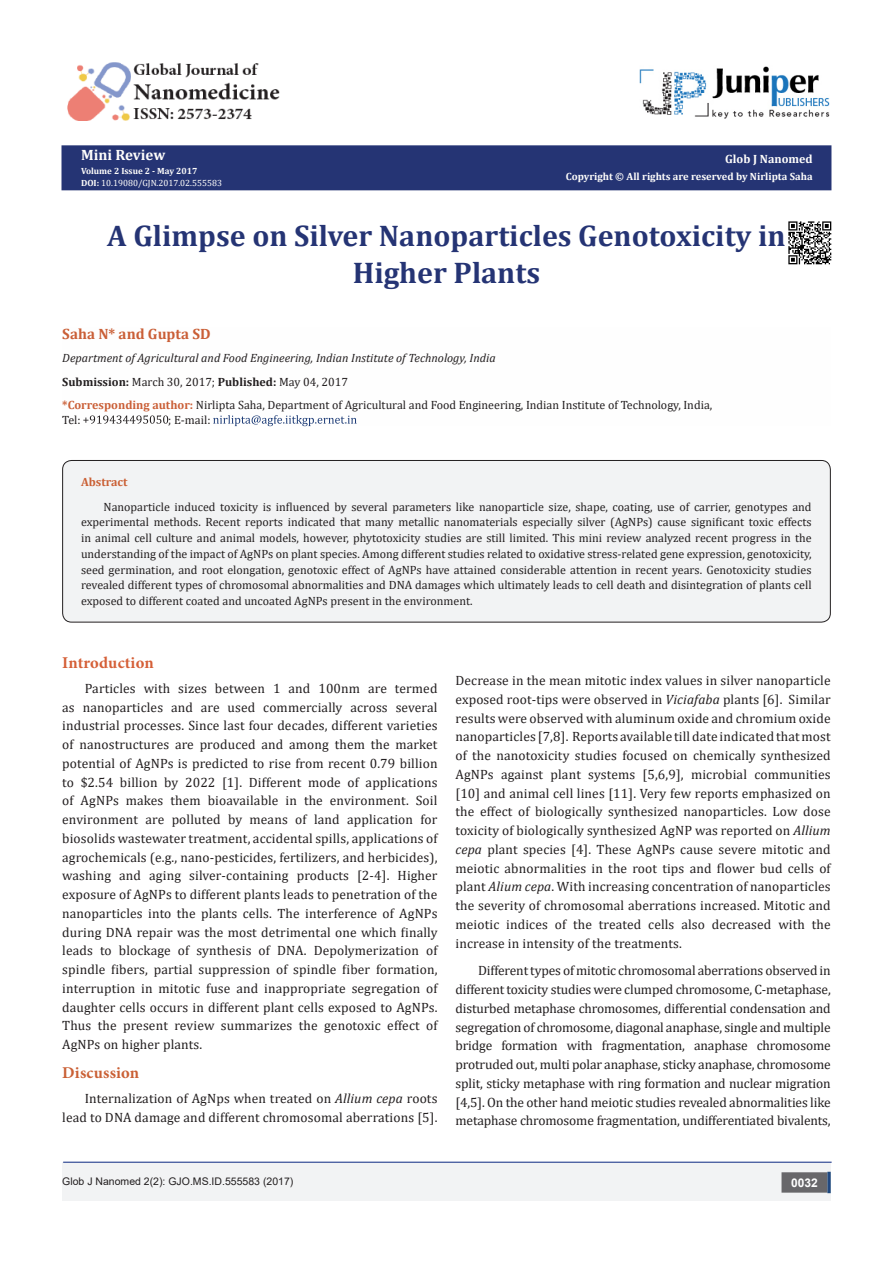
<style>
.page{position:relative;width:893px;height:1263px;background:#fff}
.page>*{position:absolute;margin:0;border:0;box-sizing:border-box;transform-origin:0 0}
.t1{font:700 30px/37.5px "Cambria";color:#253474;text-align:center}
.t2{font:700 16.5px "Minion Pro";letter-spacing:.005em;color:#d55f37}
.t3{font:700 16.5px "Minion Pro";letter-spacing:.01em;color:#ca6035}
.t4{font:700 15px "Cambria";color:#ca5f37}
.t5{font:700 15px "Cambria";color:#fffefc}
.t6{font:13.5px/18.8px "Cambria";letter-spacing:.01em;color:#231f20;text-align:justify}
.t7{font:12px/15.8px "Cambria";color:#231f20}
.t8{font:italic 12px "Cambria";color:#231f20}
.t9{font:700 12px "Cambria";color:#fffefc}
.t10{font:700 12px "Cambria";color:#ca6035}
.t11{font:700 12px "Arial";color:#fff}
.t12{font:700 10.5px "Cambria";color:#fffefc}
.t13{font:10.5px "Arial";color:#231f20}
.t14{font:9px "Cambria";color:#fffefc}
.t15{font:700 9px "Cambria";color:#fffefc}
.s1{font-weight:700}
.s2{font-weight:700;color:#ca5f37}
.s3{font-style:italic}
</style>
<div class="page">
<div style="left:62px;top:146px;width:769px;height:44px;background:#253474"></div>
<div style="left:62px;top:145px;width:769px;height:45px;border:2px solid #253474"></div>
<svg style="left:83px;top:415px;width:85px;height:9px"></svg>
<svg style="left:213px;top:415px;width:144px;height:11px"></svg>
<div style="left:62px;top:1162px;width:769px;height:39px;background:#f2f3f4"></div>
<div style="left:782px;top:1173px;width:45px;height:19px;background:#68676a"></div>
<div style="left:781px;top:1172px;width:46px;height:20px;border:2px solid #68676a"></div>
<svg style="left:827px;top:1172px;width:4px;height:21px"></svg>
<img style="left:639px;top:66px;width:190px;height:53px">
<hr style="left:63px;top:1162px;width:769px;height:1px;background:#253f8e">
<div style="left:63px;top:460px;width:767px;height:162px;background:#f2f3f4;border-radius:9px"></div>
<div style="left:62px;top:460px;width:769px;height:162px;border:1px solid #231f20;border-radius:9px"></div>
<img style="left:788px;top:221px;width:44px;height:44px">
<img style="left:67px;top:62px;width:213px;height:59px">
<p class="t5" style="left:81px;top:144px;width:86px">Mini Review</p>
<p class="t15" style="left:81px;top:164px;width:118px">Volume 2 Issue 2 - May 2017</p>
<p class="t14" style="left:81px;top:178px;width:143px"><span class="s1">DOI:</span> 10.19080/GJN.2017.02.555583</p>
<p class="t9" style="left:725px;top:151px;width:89px">Glob J Nanomed</p>
<p class="t12" style="left:566px;top:169px;width:248px">Copyright © All rights are reserved by Nirlipta Saha</p>
<p class="t1" style="left:107px;top:216px;width:680px">A Glimpse on Silver Nanoparticles Genotoxicity in<br>Higher Plants</p>
<p class="t4" style="left:62px;top:323px;width:150px">Saha N* and Gupta SD</p>
<p class="t8" style="left:62px;top:350px;width:435px">Department of Agricultural and Food Engineering, Indian Institute of Technology, India</p>
<p class="t7" style="left:62px;top:374px;width:287px"><span class="s1">Submission:</span> March 30, 2017; <span class="s1">Published:</span> May 04, 2017</p>
<p class="t7" style="left:62px;top:398px;width:652px;line-height:14.4px"><span class="s2">*Corresponding author:</span> Nirlipta Saha, Department of Agricultural and Food Engineering, Indian Institute of Technology, India,<br>Tel:</p>
<p class="t7" style="left:168px;top:412px;width:44px">; E-mail:</p>
<p class="t10" style="left:81px;top:473px;width:48px">Abstract</p>
<p class="t7" style="left:81px;top:499px;width:732px;text-align:justify;text-indent:22px">Nanoparticle induced toxicity is influenced by several parameters like nanoparticle size, shape, coating, use of carrier, genotypes and experimental methods. Recent reports indicated that many metallic nanomaterials especially silver (AgNPs) cause significant toxic effects in animal cell culture and animal models, however, phytotoxicity studies are still limited. This mini review analyzed recent progress in the understanding of the impact of AgNPs on plant species. Among different studies related to oxidative stress-related gene expression, genotoxicity, seed germination, and root elongation, genotoxic effect of AgNPs have attained considerable attention in recent years. Genotoxicity studies revealed different types of chromosomal abnormalities and DNA damages which ultimately leads to cell death and disintegration of plants cell exposed to different coated and uncoated AgNPs present in the environment.</p>
<p class="t2" style="left:62px;top:651px;width:93px">Introduction</p>
<p class="t6" style="left:62px;top:679px;width:377px;text-indent:22px">Particles with sizes between 1 and 100nm are termed as nanoparticles and are used commercially across several industrial processes. Since last four decades, different varieties of nanostructures are produced and among them the market potential of AgNPs is predicted to rise from recent 0.79 billion to $2.54 billion by 2022 [1]. Different mode of applications of AgNPs makes them bioavailable in the environment. Soil environment are polluted by means of land application for biosolids wastewater treatment, accidental spills, applications of agrochemicals (e.g., nano-pesticides, fertilizers, and herbicides), washing and aging silver-containing products [2-4]. Higher exposure of AgNPs to different plants leads to penetration of the nanoparticles into the plants cells. The interference of AgNPs during DNA repair was the most detrimental one which finally leads to blockage of synthesis of DNA. Depolymerization of spindle fibers, partial suppression of spindle fiber formation, interruption in mitotic fuse and inappropriate segregation of daughter cells occurs in different plant cells exposed to AgNPs.<br>Thus the present review summarizes the genotoxic effect of AgNPs on higher plants.</p>
<p class="t3" style="left:62px;top:1061px;width:78px">Discussion</p>
<p class="t6" style="left:62px;top:1089px;width:377px;text-align:right">Internalization of AgNps when treated on <span class="s3">Allium cepa</span> roots lead to DNA damage and different chromosomal aberrations [5].</p>
<p class="t6" style="left:455px;top:671px;width:377px">Decrease in the mean mitotic index values in silver nanoparticle exposed root-tips were observed in <span class="s3">Viciafaba</span> plants [6]. Similar results were observed with aluminum oxide and chromium oxide nanoparticles [7,8]. Reports available till date indicated that most of the nanotoxicity studies focused on chemically synthesized AgNPs against plant systems [5,6,9], microbial communities [10] and animal cell lines [11]. Very few reports emphasized on the effect of biologically synthesized nanoparticles. Low dose toxicity of biologically synthesized AgNP was reported on <span class="s3">Allium cepa</span> plant species [4]. These AgNPs cause severe mitotic and meiotic abnormalities in the root tips and flower bud cells of plant <span class="s3">Alium cepa</span>. With increasing concentration of nanoparticles the severity of chromosomal aberrations increased. Mitotic and meiotic indices of the treated cells also decreased with the increase in intensity of the treatments.</p>
<p class="t6" style="left:455px;top:961px;width:377px;text-indent:22px">Different types of mitotic chromosomal aberrations observed in different toxicity studies were clumped chromosome, C-metaphase, disturbed metaphase chromosomes, differential condensation and segregation of chromosome, diagonal anaphase, single and multiple bridge formation with fragmentation, anaphase chromosome protruded out, multi polar anaphase, sticky anaphase, chromosome split, sticky metaphase with ring formation and nuclear migration [4,5]. On the other hand meiotic studies revealed abnormalities like metaphase chromosome fragmentation, undifferentiated bivalents,</p>
<p class="t13" style="left:62px;top:1174px;width:233px">Glob J Nanomed 2(2): GJO.MS.ID.555583 (2017)</p>
<p class="t11" style="left:791px;top:1174px;width:28px">0032</p>
</div>
